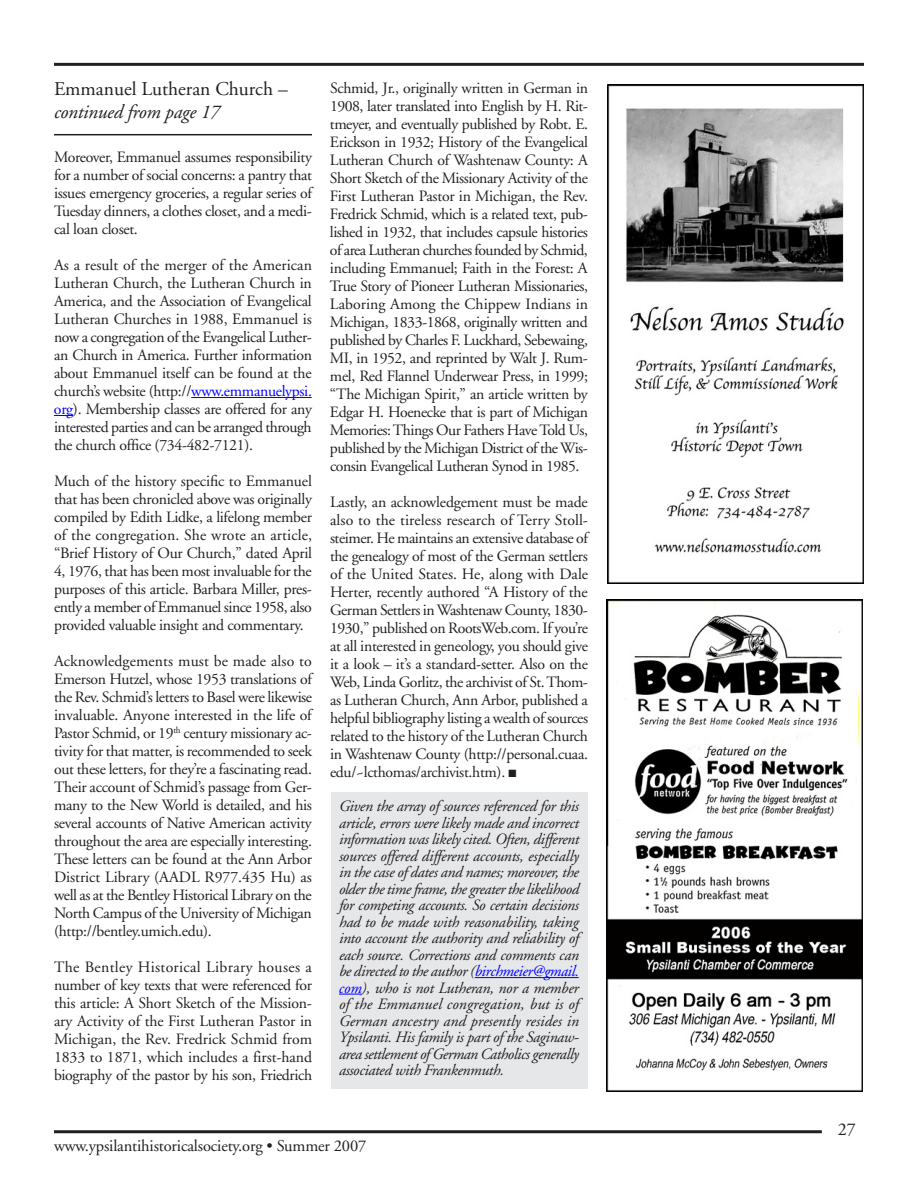
<style>
.page{position:relative;width:918px;height:1188px;background:#fff}
.page>*{position:absolute;margin:0;border:0;box-sizing:border-box;transform-origin:0 0}
.t1{font:19.5px "Adobe Garamond";color:#231f20}
.t2{font:italic 19.5px "Adobe Garamond";letter-spacing:-.01em;color:#231f20}
.t3{font:18px "Adobe Garamond";color:#231f20}
.t4{font:16.5px "Adobe Garamond";letter-spacing:-.01em;color:#231f20}
.t5{font:15.75px/18px "Adobe Garamond";letter-spacing:-.02em;color:#231f20;text-align:justify}
.t6{font:italic 15.75px/16.5px "Adobe Garamond";letter-spacing:-.025em;color:#231f20;text-align:justify}
.s1{color:#00f}
</style>
<div class="page">
<hr style="left:54px;top:63px;width:810px;height:3px;background:#231f20">
<hr style="left:54px;top:1130px;width:768px;height:3px;background:#231f20">
<img style="left:606px;top:600px;width:256px;height:491px">
<img style="left:607px;top:84px;width:257px;height:500px">
<hr style="left:191px;top:397px;width:121px;height:1px;background:#00f">
<svg style="left:54px;top:415px;width:19px;height:1px"></svg>
<hr style="left:54px;top:134px;width:258px;height:1px;background:#231f20">
<div style="left:332px;top:792px;width:256px;height:297px;background:#e6e7e9"></div>
<hr style="left:475px;top:977px;width:104px;height:1px;background:#00f">
<svg style="left:339px;top:994px;width:23px;height:1px"></svg>
<p class="t1" style="left:54px;top:79px;width:235px">Emmanuel Lutheran Church –</p>
<p class="t2" style="left:54px;top:101px;width:168px">continued from page 17</p>
<p class="t5" style="left:54px;top:148px;width:260px">Moreover, Emmanuel assumes responsibility for a number of social concerns: a pantry that issues emergency groceries, a regular series of Tuesday dinners, a clothes closet, and a medi&shy;cal loan closet.</p>
<p class="t5" style="left:54px;top:256px;width:260px">As a result of the merger of the American Lutheran Church, the Lutheran Church in America, and the Association of Evangelical Lutheran Churches in 1988, Emmanuel is now a congregation of the Evangelical Luther&shy;an Church in America. Further information about Emmanuel itself can be found at the church’s website (http://<span class="s1">www.emmanuelypsi. org</span>). Membership classes are offered for any interested parties and can be arranged through the church office (734-482-7121).</p>
<p class="t5" style="left:54px;top:472px;width:260px">Much of the history specific to Emmanuel that has been chronicled above was originally compiled by Edith Lidke, a lifelong member of the congregation. She wrote an article, “Brief History of Our Church,” dated April 4, 1976, that has been most invaluable for the purposes of this article. Barbara Miller, pres&shy;ently a member of Emmanuel since 1958, also provided valuable insight and commentary.</p>
<p class="t5" style="left:54px;top:652px;width:260px">Acknowledgements must be made also to Emerson Hutzel, whose 1953 translations of the Rev. Schmid’s letters to Basel were likewise invaluable. Anyone interested in the life of Pastor Schmid, or 19<sup>th</sup> century missionary ac&shy;tivity for that matter, is recommended to seek out these letters, for they’re a fascinating read.<br>Their account of Schmid’s passage from Ger&shy;many to the New World is detailed, and his several accounts of Native American activity throughout the area are especially interesting.<br>These letters can be found at the Ann Arbor District Library (AADL R977.435 Hu) as well as at the Bentley Historical Library on the North Campus of the University of Michigan (http://bentley.umich.edu).</p>
<p class="t5" style="left:54px;top:958px;width:260px">The Bentley Historical Library houses a number of key texts that were referenced for this article: A Short Sketch of the Mission&shy;ary Activity of the First Lutheran Pastor in Michigan, the Rev. Fredrick Schmid from 1833 to 1871, which includes a first-hand biography of the pastor by his son, Friedrich</p>
<p class="t5" style="left:330px;top:79px;width:260px">Schmid, Jr., originally written in German in 1908, later translated into English by H. Rit&shy;tmeyer, and eventually published by Robt. E.<br>Erickson in 1932; History of the Evangelical Lutheran Church of Washtenaw County: A Short Sketch of the Missionary Activity of the First Lutheran Pastor in Michigan, the Rev.<br>Fredrick Schmid, which is a related text, pub&shy;lished in 1932, that includes capsule histories of area Lutheran churches founded by Schmid, including Emmanuel; Faith in the Forest: A True Story of Pioneer Lutheran Missionaries, Laboring Among the Chippew Indians in Michigan, 1833-1868, originally written and published by Charles F. Luckhard, Sebewaing, MI, in 1952, and reprinted by Walt J. Rum&shy;mel, Red Flannel Underwear Press, in 1999; “The Michigan Spirit,” an article written by Edgar H. Hoenecke that is part of Michigan Memories: Things Our Fathers Have Told Us, published by the Michigan District of the Wis&shy;consin Evangelical Lutheran Synod in 1985.</p>
<p class="t5" style="left:330px;top:493px;width:260px">Lastly, an acknowledgement must be made also to the tireless research of Terry Stoll&shy;steimer. He maintains an extensive database of the genealogy of most of the German settlers of the United States. He, along with Dale Herter, recently authored “A History of the German Settlers in Washtenaw County, 1830- 1930,” published on RootsWeb.com. If you’re at all interested in geneology, you should give it a look – it’s a standard-setter. Also on the Web, Linda Gorlitz, the archivist of St. Thom&shy;as Lutheran Church, Ann Arbor, published a helpful bibliography listing a wealth of sources related to the history of the Lutheran Church in Washtenaw County (http://personal.cuaa. edu/~lcthomas/archivist.htm). ■</p>
<p class="t6" style="left:339px;top:798px;width:242px">Given the array of sources referenced for this article, errors were likely made and incorrect information was likely cited. Often, different sources offered different accounts, especially in the case of dates and names; moreover, the older the time frame, the greater the likelihood for competing accounts. So certain decisions had to be made with reasonability, taking into account the authority and reliability of each source. Corrections and comments can be directed to the author (<span class="s1">birchmeier@gmail. com</span>), who is not Lutheran, nor a member of the Emmanuel congregation, but is of German ancestry and presently resides in Ypsilanti. His family is part of the Saginaw&shy;area settlement of German Catholics generally associated with Frankenmuth.</p>
<p class="t4" style="left:54px;top:1137px;width:314px">www.ypsilantihistoricalsociety.org • Summer 2007</p>
<p class="t3" style="left:838px;top:1120px;width:19px">27</p>
</div>
